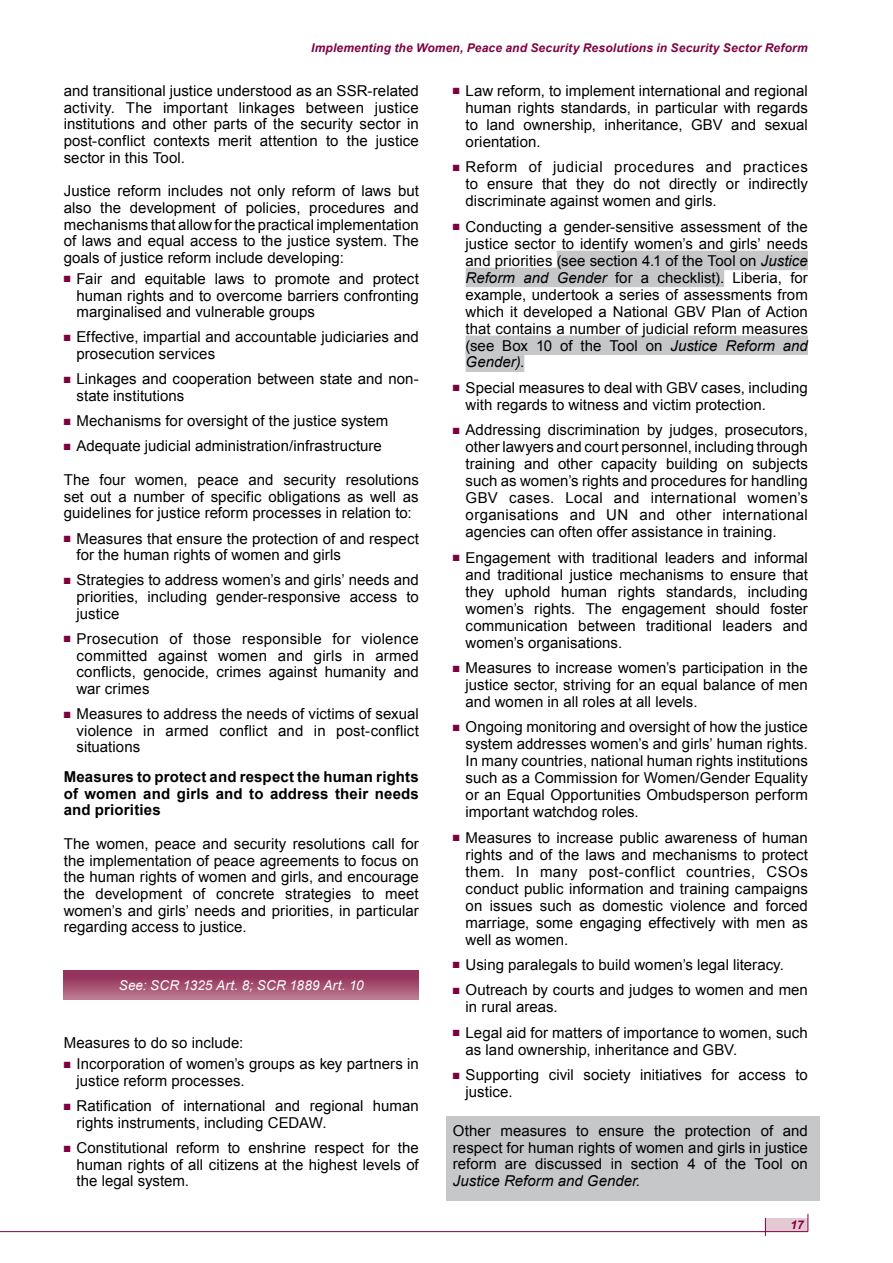
<style>
.page{position:relative;width:893px;height:1263px;background:#fff}
.page>*{position:absolute;margin:0;border:0;box-sizing:border-box;transform-origin:0 0}
.t1{font:15px/17px "Arial";letter-spacing:.005em;color:#000;text-align:justify}
.t2{font:700 15px/16.6px "Arial";letter-spacing:.01em;color:#000;text-align:justify}
.t3{font:italic 15px "Arial";color:#000}
.t4{font:italic 13.5px "Arial";letter-spacing:.01em;color:#fff}
.t5{font:italic 700 12px "Arial";letter-spacing:.015em;color:#7d003f}
.s1{color:#7d003f}
.s2{font-style:italic}
</style>
<div class="page">
<div style="left:765px;top:1218px;width:43px;height:13px;background:#e4c9d3"></div>
<hr style="left:0;top:1231px;width:808px;height:1px;background:#7d003f">
<svg style="left:765px;top:1218px;width:1px;height:18px"></svg>
<svg style="left:808px;top:1214px;width:1px;height:17px"></svg>
<div style="left:446px;top:1116px;width:374px;height:85px;background:#c6c7c8"></div>
<div style="left:557px;top:251px;width:251px;height:19px;background:#c6c7c8"></div>
<div style="left:466px;top:268px;width:258px;height:19px;background:#c6c7c8"></div>
<div style="left:466px;top:335px;width:342px;height:20px;background:#c6c7c8"></div>
<div style="left:466px;top:352px;width:58px;height:20px;background:#c6c7c8"></div>
<div style="left:64px;top:971px;width:355px;height:28px;background:linear-gradient(to bottom,#8d2550,#b9768e)"></div>
<p class="t5" style="left:311px;top:40px;width:498px">Implementing the Women, Peace and Security Resolutions in Security Sector Reform</p>
<p class="t1" style="left:64px;top:83px;width:357px">and transitional justice understood as an SSR-related activity. The important linkages between justice institutions and other parts of the security sector in post-conflict contexts merit attention to the justice sector in this Tool.</p>
<p class="t1" style="left:64px;top:183px;width:357px">Justice reform includes not only reform of laws but also the development of policies, procedures and mechanisms that allow for the practical implementation of laws and equal access to the justice system. The goals of justice reform include developing:</p>
<p class="t1" style="left:77px;top:270px;width:344px;text-indent:-13px"><span class="s1">■</span> Fair and equitable laws to promote and protect human rights and to overcome barriers confronting marginalised and vulnerable groups</p>
<p class="t1" style="left:77px;top:329px;width:344px;text-indent:-13px"><span class="s1">■</span> Effective, impartial and accountable judiciaries and prosecution services</p>
<p class="t1" style="left:77px;top:371px;width:344px;text-indent:-13px"><span class="s1">■</span> Linkages and cooperation between state and non&shy;state institutions</p>
<p class="t1" style="left:64px;top:413px;width:326px"><span class="s1">■</span> Mechanisms for oversight of the justice system</p>
<p class="t1" style="left:64px;top:438px;width:320px"><span class="s1">■</span> Adequate judicial administration/infrastructure</p>
<p class="t1" style="left:64px;top:472px;width:357px">The four women, peace and security resolutions set out a number of specific obligations as well as guidelines for justice reform processes in relation to:</p>
<p class="t1" style="left:77px;top:530px;width:344px;text-indent:-13px"><span class="s1">■</span> Measures that ensure the protection of and respect for the human rights of women and girls</p>
<p class="t1" style="left:77px;top:572px;width:344px;text-indent:-13px"><span class="s1">■</span> Strategies to address women’s and girls’ needs and priorities, including gender-responsive access to justice</p>
<p class="t1" style="left:77px;top:630px;width:344px;text-indent:-13px"><span class="s1">■</span> Prosecution of those responsible for violence committed against women and girls in armed conflicts, genocide, crimes against humanity and war crimes</p>
<p class="t1" style="left:77px;top:706px;width:344px;text-indent:-13px"><span class="s1">■</span> Measures to address the needs of victims of sexual violence in armed conflict and in post-conflict situations</p>
<p class="t2" style="left:64px;top:769px;width:357px">Measures to protect and respect the human rights of women and girls and to address their needs and priorities</p>
<p class="t1" style="left:64px;top:835px;width:357px">The women, peace and security resolutions call for the implementation of peace agreements to focus on the human rights of women and girls, and encourage the development of concrete strategies to meet women’s and girls’ needs and priorities, in particular regarding access to justice.</p>
<p class="t1" style="left:466px;top:82px;width:344px;text-indent:-13px"><span class="s1">■</span> Law reform, to implement international and regional human rights standards, in particular with regards to land ownership, inheritance, GBV and sexual orientation.</p>
<p class="t1" style="left:466px;top:159px;width:344px;text-indent:-13px"><span class="s1">■</span> Reform of judicial procedures and practices to ensure that they do not directly or indirectly discriminate against women and girls.</p>
<p class="t1" style="left:466px;top:218px;width:344px;text-indent:-13px"><span class="s1">■</span> Conducting a gender-sensitive assessment of the justice sector to identify women’s and girls’ needs and priorities (see section 4.1 of the Tool on <span class="s2">Justice Reform and Gender</span> for a checklist). Liberia, for example, undertook a series of assessments from which it developed a National GBV Plan of Action that contains a number of judicial reform measures (see Box 10 of the Tool on <span class="s2">Justice Reform and Gender)</span>.</p>
<p class="t1" style="left:466px;top:379px;width:344px;text-indent:-13px"><span class="s1">■</span> Special measures to deal with GBV cases, including with regards to witness and victim protection.</p>
<p class="t1" style="left:466px;top:422px;width:344px;text-indent:-13px"><span class="s1">■</span> Addressing discrimination by judges, prosecutors, other lawyers and court personnel, including through training and other capacity building on subjects such as women’s rights and procedures for handling GBV cases. Local and international women’s organisations and UN and other international agencies can often offer assistance in training.</p>
<p class="t1" style="left:466px;top:549px;width:344px;text-indent:-13px"><span class="s1">■</span> Engagement with traditional leaders and informal and traditional justice mechanisms to ensure that they uphold human rights standards, including women’s rights. The engagement should foster communication between traditional leaders and women’s organisations.</p>
<p class="t1" style="left:466px;top:659px;width:344px;text-indent:-13px"><span class="s1">■</span> Measures to increase women’s participation in the justice sector, striving for an equal balance of men and women in all roles at all levels.</p>
<p class="t1" style="left:466px;top:719px;width:344px;text-indent:-13px"><span class="s1">■</span> Ongoing monitoring and oversight of how the justice system addresses women’s and girls’ human rights.<br>In many countries, national human rights institutions such as a Commission for Women/Gender Equality or an Equal Opportunities Ombudsperson perform important watchdog roles.</p>
<p class="t1" style="left:466px;top:829px;width:344px;text-indent:-13px"><span class="s1">■</span> Measures to increase public awareness of human rights and of the laws and mechanisms to protect them. In many post-conflict countries, CSOs conduct public information and training campaigns on issues such as domestic violence and forced marriage, some engaging effectively with men as well as women.</p>
<p class="t1" style="left:453px;top:956px;width:333px"><span class="s1">■</span> Using paralegals to build women’s legal literacy.</p>
<p class="t1" style="left:466px;top:982px;width:344px;text-indent:-13px"><span class="s1">■</span> Outreach by courts and judges to women and men in rural areas.</p>
<p class="t1" style="left:466px;top:1024px;width:344px;text-indent:-13px"><span class="s1">■</span> Legal aid for matters of importance to women, such as land ownership, inheritance and GBV.</p>
<p class="t1" style="left:466px;top:1067px;width:344px;text-indent:-13px"><span class="s1">■</span> Supporting civil society initiatives for access to justice.</p>
<p class="t1" style="left:453px;top:1122px;width:357px">Other measures to ensure the protection of and respect for human rights of women and girls in justice reform are discussed in section 4 of the Tool on</p>
<p class="t3" style="left:453px;top:1171px;width:189px">Justice Reform and Gender.</p>
<p class="t4" style="left:119px;top:976px;width:246px">See: SCR 1325 Art. 8; SCR 1889 Art. 10</p>
<p class="t1" style="left:64px;top:1035px;width:181px">Measures to do so include:</p>
<p class="t1" style="left:77px;top:1056px;width:344px;text-indent:-13px"><span class="s1">■</span> Incorporation of women’s groups as key partners in justice reform processes.</p>
<p class="t1" style="left:77px;top:1098px;width:344px;text-indent:-13px"><span class="s1">■</span> Ratification of international and regional human rights instruments, including CEDAW.</p>
<p class="t1" style="left:77px;top:1140px;width:344px;text-indent:-13px"><span class="s1">■</span> Constitutional reform to enshrine respect for the human rights of all citizens at the highest levels of the legal system.</p>
<p class="t5" style="left:791px;top:1217px;width:15px">17</p>
</div>
